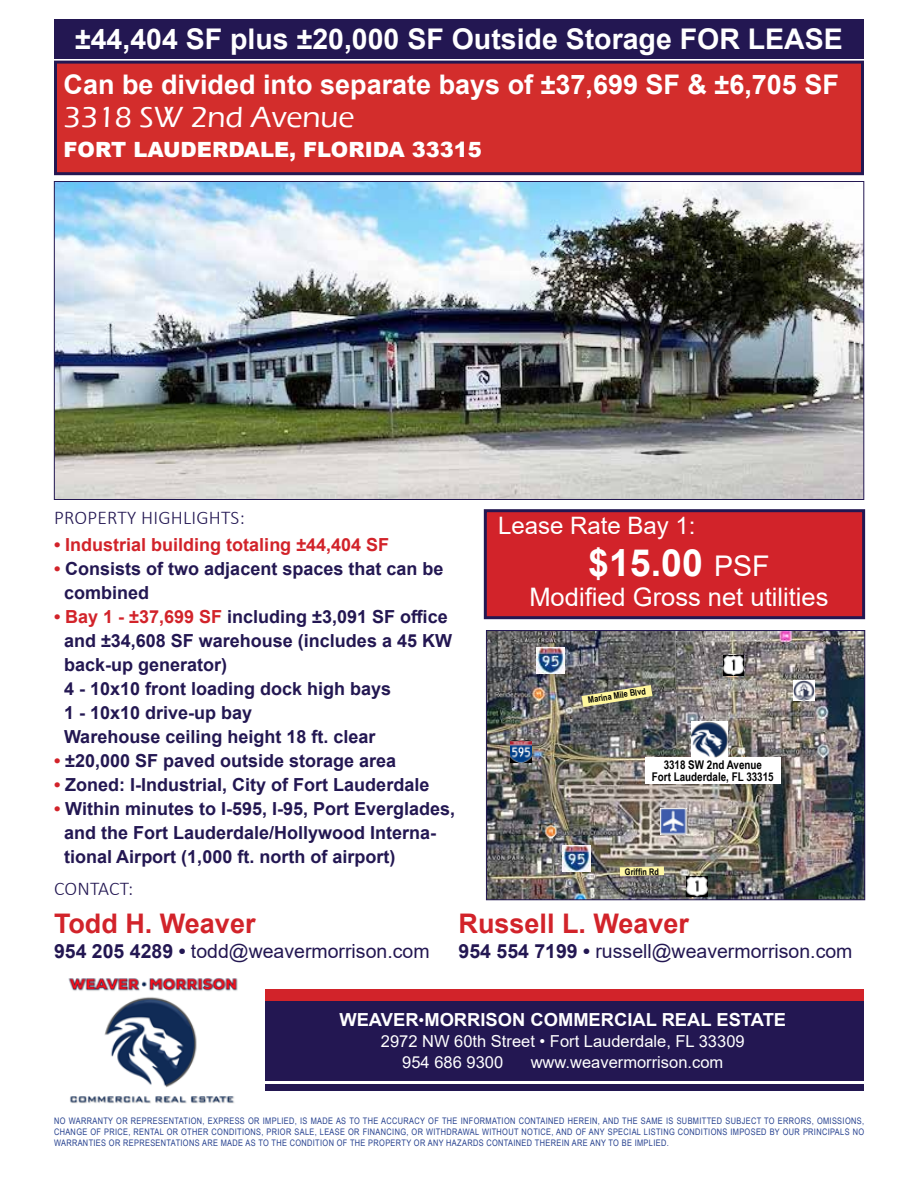
<style>
.page{position:relative;width:918px;height:1188px;background:#fff}
.page>*{position:absolute;margin:0;border:0;box-sizing:border-box;transform-origin:0 0}
.t1{font:700 37.5px "Arial";color:#fff}
.t2{font:500 30px "Eras ITC";color:#fff}
.t3{font:700 28.5px "Arial";color:#fff}
.t4{font:700 27px "Arial";color:#fff}
.t5{font:700 27px "Arial";color:#d2232a}
.t6{font:25.5px "Arial";color:#fff}
.t7{font:24px "Arial";color:#fff}
.t8{font:900 21px "Arial";color:#fff}
.t9{font:19.5px "Arial";color:#231752}
.t10{font:300 19.5px "Calibri";letter-spacing:.01em;color:#231752}
.t11{font:700 18px/24px "Arial";color:#231752}
.t12{font:700 18px "Arial";color:#d2232a}
.t13{font:700 18px "Arial";color:#fff}
.t14{font:16.5px/21px "Arial";color:#fff}
.t15{font:700 12px/12px "Arial Narrow";color:#000;text-align:center}
.t16{font:9px/10.8px "Arial Narrow";letter-spacing:.04em;color:#25408f;text-align:justify}
.t17{font:700 9px "Arial Narrow";color:#000}
.s1{color:#d2232a}
.s2{font-weight:400;font-size:28.5px}
.s3{font-weight:700}
.s4{font-weight:400;font-size:16.5px}
</style>
<div class="page">
<div style="left:54px;top:19px;width:810px;height:39px;background:#231752"></div>
<img style="left:56px;top:183px;width:806px;height:315px">
<img style="left:68px;top:978px;width:170px;height:126px">
<img style="left:488px;top:632px;width:375px;height:266px">
<div style="left:486px;top:630px;width:379px;height:270px;border:1px solid #231752"></div>
<div style="left:484px;top:509px;width:381px;height:110px;background:#d2232a;border:3px solid #231752"></div>
<div style="left:54px;top:61px;width:810px;height:114px;background:#d32d2c;border:3px solid #231752"></div>
<img style="left:563px;top:846px;width:28px;height:25px">
<img style="left:537px;top:648px;width:28px;height:25px">
<div style="left:645px;top:757px;width:136px;height:27px;background:#fff"></div>
<img style="left:692px;top:721px;width:35px;height:36px">
<img style="left:687px;top:876px;width:20px;height:21px">
<div style="left:266px;top:999px;width:598px;height:92px;background:#231752"></div>
<div style="left:266px;top:989px;width:598px;height:11px;background:#d2232a"></div>
<hr style="left:266px;top:1081px;width:598px;height:2px;background:#fff">
<svg style="left:620px;top:866px;width:44px;height:10px"></svg>
<svg style="left:582px;top:685px;width:70px;height:22px;background:#aeab7e"></svg>
<img style="left:661px;top:808px;width:25px;height:26px">
<img style="left:510px;top:741px;width:22px;height:21px">
<img style="left:723px;top:656px;width:20px;height:20px">
<img style="left:794px;top:680px;width:20px;height:21px">
<h3 class="t3" style="left:75px;top:19px;width:769px">±44,404 SF plus ±20,000 SF Outside Storage FOR LEASE</h3>
<h3 class="t4" style="left:64px;top:65px;width:777px">Can be divided into separate bays of ±37,699 SF &amp; ±6,705 SF</h3>
<h2 class="t2" style="left:64px;top:100px;width:292px">3318 SW 2nd Avenue</h2>
<p class="t8" style="left:64px;top:134px;width:420px">FORT LAUDERDALE, FLORIDA 33315</p>
<p class="t10" style="left:54px;top:505px;width:192px">PROPERTY HIGHLIGHTS:</p>
<p class="t12" style="left:54px;top:532px;width:337px">• Industrial building totaling ±44,404 SF</p>
<p class="t11" style="left:64px;top:557px;width:381px;text-indent:-10px"><span class="s1">•</span> Consists of two adjacent spaces that can be combined</p>
<p class="t11" style="left:64px;top:605px;width:390px;text-indent:-10px"><span class="s1">• Bay 1 - ±37,699 SF</span> including ±3,091 SF office and ±34,608 SF warehouse (includes a 45 KW back-up generator)<br>4 - 10x10 front loading dock high bays<br>1 - 10x10 drive-up bay<br>Warehouse ceiling height 18 ft. clear</p>
<p class="t11" style="left:54px;top:749px;width:344px"><span class="s1">•</span> ±20,000 SF paved outside storage area</p>
<p class="t11" style="left:54px;top:773px;width:377px"><span class="s1">•</span> Zoned: I-Industrial, City of Fort Lauderdale</p>
<p class="t11" style="left:64px;top:797px;width:393px;text-indent:-10px"><span class="s1">•</span> Within minutes to I-595, I-95, Port Everglades, and the Fort Lauderdale/Hollywood Interna&shy;tional Airport (1,000 ft. north of airport)</p>
<p class="t10" style="left:54px;top:876px;width:81px">CONTACT:</p>
<h3 class="t7" style="left:498px;top:509px;width:199px">Lease Rate Bay 1:</h3>
<h1 class="t1" style="left:588px;top:536px;width:183px">$15.00 <span class="s2">PSF</span></h1>
<h3 class="t6" style="left:529px;top:579px;width:301px">Modified Gross net utilities</h3>
<p class="t17" style="left:587px;top:693px;width:60px;rotate:-9deg">Marina Mile Blvd</p>
<p class="t15" style="left:652px;top:758px;width:123px">3318 SW 2nd Avenue<br>Fort Lauderdale, FL 33315</p>
<p class="t17" style="left:625px;top:865px;width:36px;rotate:-1deg">Griffi n Rd</p>
<h3 class="t5" style="left:54px;top:904px;width:203px">Todd H. Weaver</h3>
<p class="t9" style="left:54px;top:938px;width:377px"><span class="s3">954 205 4289 •</span> todd@weavermorrison.com</p>
<h3 class="t5" style="left:459px;top:904px;width:232px">Russell L. Weaver</h3>
<p class="t9" style="left:459px;top:938px;width:396px"><span class="s3">954 554 7199 •</span> russell@weavermorrison.com</p>
<p class="t13" style="left:339px;top:1007px;width:448px">WEAVER<span class="s4">•</span>MORRISON COMMERCIAL REAL ESTATE</p>
<p class="t14" style="left:402px;top:1031px;width:344px;text-indent:-21px">2972 NW 60th Street • Fort Lauderdale, FL 33309<br>954 686 9300</p>
<p class="t14" style="left:531px;top:1052px;width:194px">www.weavermorrison.com</p>
<p class="t16" style="left:54px;top:1115px;width:812px">NO WARRANTY OR REPRESENTATION, EXPRESS OR IMPLIED, IS MADE AS TO THE ACCURACY OF THE INFORMATION CONTAINED HEREIN, AND THE SAME IS SUBMITTED SUBJECT TO ERRORS, OMISSIONS, CHANGE OF PRICE, RENTAL OR OTHER CONDITIONS, PRIOR SALE, LEASE OR FINANCING, OR WITHDRAWAL WITHOUT NOTICE, AND OF ANY SPECIAL LISTING CONDITIONS IMPOSED BY OUR PRINCIPALS NO WARRANTIES OR REPRESENTATIONS ARE MADE AS TO THE CONDITION OF THE PROPERTY OR ANY HAZARDS CONTAINED THEREIN ARE ANY TO BE IMPLIED.</p>
</div>
